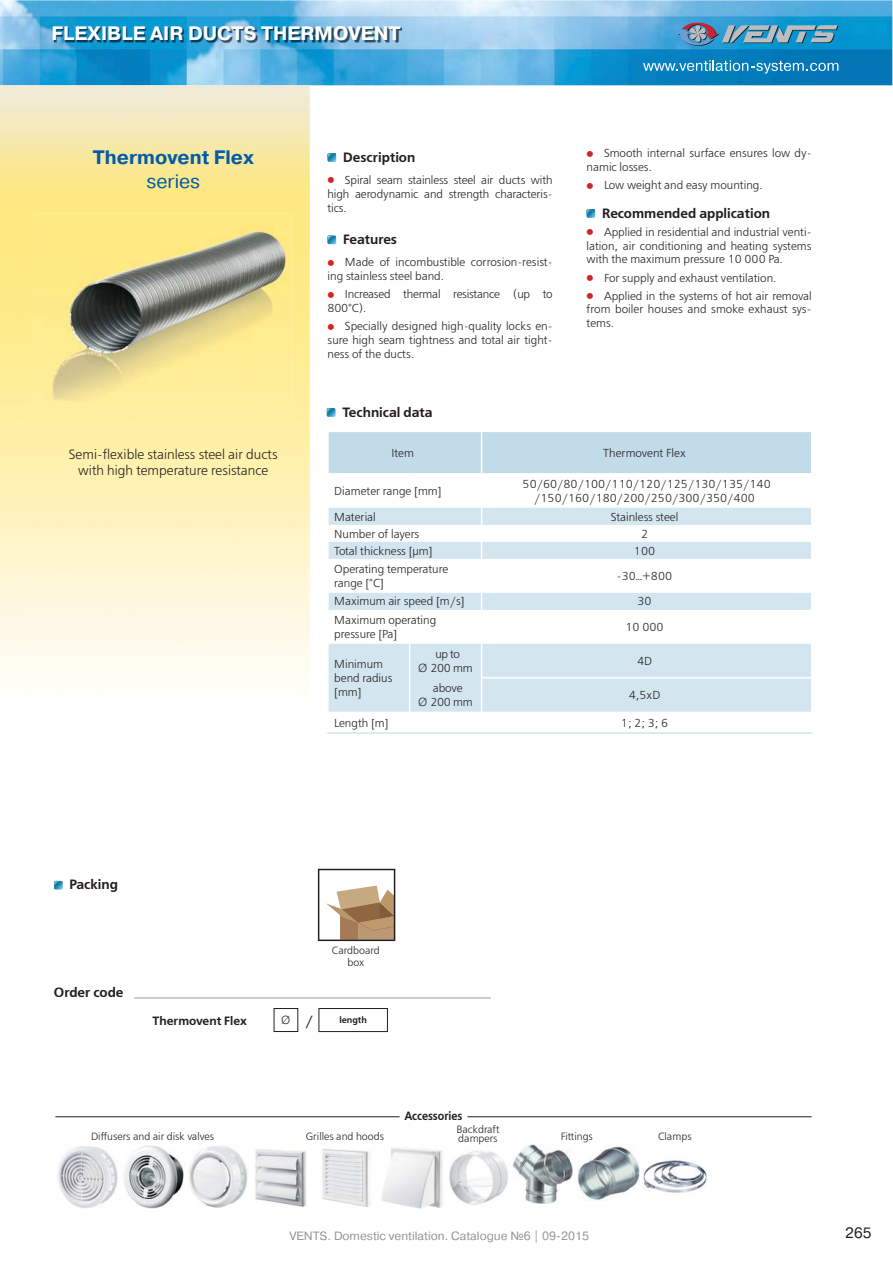
<style>
.page{position:relative;width:893px;height:1263px;background:#fff}
.page>*{position:absolute;margin:0;border:0;box-sizing:border-box;transform-origin:0 0}
.t1{font:700 19.5px "Pragmatica C";color:#fff}
.t2{font:700 19.5px "Pragmatica C";color:#035ba9}
.t3{font:19.5px "Pragmatica C";color:#035ba9}
.t4{font:15px "Pragmatica C";color:#231f20}
.t5{font:700 13.5px "Free Set C";color:#231f20}
.t6{font:13.5px/16.2px "Free Set C";color:#231f20;text-align:center}
.t7{font:12px "Pragmatica C";color:#939598}
.t8{font:700 12px "Free Set C";color:#231f20}
.t9{font:700 12px "Free Set C";color:#231f20;scale:.9 1}
.t10{font:11.55px/13.8px "Free Set C";color:#231f20}
.t11{font:11.55px/13.8px "Free Set C";letter-spacing:-.02em;color:#231f20}
.t12{font:11.55px/13.8px "Free Set C";letter-spacing:-.025em;color:#231f20;text-align:center}
.t13{font:300 11.55px "Helvetica Neue CE";color:#231f20}
.t14{font:10.5px/9px "Free Set C";color:#231f20}
.t15{font:700 9px "Free Set C";color:#231f20}
.s1{font-weight:700;font-size:17.25px;color:#d2232a}
.s2{font-family:"Helvetica Neue CE";font-weight:300}
</style>
<div class="page">
<img style="left:0;top:0;width:892px;height:85px">
<svg style="left:677px;top:22px;width:161px;height:24px;background:#5c96b6"></svg>
<svg style="left:643px;top:60px;width:195px;height:14px;background:#3897c8"></svg>
<img style="left:259px;top:240px;width:51px;height:434px">
<svg style="left:328px;top:153px;width:8px;height:9px"></svg>
<svg style="left:328px;top:236px;width:8px;height:8px"></svg>
<svg style="left:587px;top:209px;width:8px;height:9px"></svg>
<div style="left:329px;top:432px;width:482px;height:41px;background:#c2dbe8"></div>
<svg style="left:329px;top:508px;width:482px;height:204px;fill:#d3e5ef"></svg>
<hr style="left:481px;top:432px;width:1px;height:41px;background:#fff">
<svg style="left:328px;top:508px;width:1px;height:51px"></svg>
<svg style="left:481px;top:508px;width:1px;height:51px"></svg>
<hr style="left:481px;top:559px;width:1px;height:34px;background:#fff">
<svg style="left:328px;top:593px;width:1px;height:17px"></svg>
<svg style="left:481px;top:593px;width:1px;height:17px"></svg>
<hr style="left:481px;top:610px;width:1px;height:34px;background:#fff">
<hr style="left:409px;top:644px;width:1px;height:34px;background:#fff">
<hr style="left:481px;top:644px;width:1px;height:33px;background:#fff">
<hr style="left:409px;top:678px;width:1px;height:34px;background:#fff">
<hr style="left:481px;top:679px;width:1px;height:33px;background:#fff">
<hr style="left:327px;top:732px;width:83px;height:2px;background:#d3e5ef">
<hr style="left:410px;top:732px;width:402px;height:2px;background:#d3e5ef">
<hr style="left:481px;top:677px;width:331px;height:2px;background:#fff">
<svg style="left:327px;top:408px;width:8px;height:9px"></svg>
<svg style="left:54px;top:881px;width:8px;height:8px"></svg>
<hr style="left:134px;top:998px;width:357px;height:1px;background:#9c9ea1">
<div style="left:319px;top:1008px;width:69px;height:24px;border:1px solid #221e1f"></div>
<div style="left:274px;top:1008px;width:24px;height:24px;border:1px solid #221e1f"></div>
<hr style="left:55px;top:1117px;width:345px;height:1px;background:#231f20">
<hr style="left:467px;top:1117px;width:345px;height:1px;background:#231f20">
<img style="left:58px;top:1146px;width:60px;height:62px">
<img style="left:124px;top:1145px;width:182px;height:63px">
<img style="left:322px;top:1149px;width:48px;height:58px">
<img style="left:381px;top:1147px;width:127px;height:61px">
<img style="left:643px;top:1160px;width:64px;height:33px">
<img style="left:513px;top:1144px;width:59px;height:60px">
<img style="left:577px;top:1146px;width:62px;height:54px">
<img style="left:33px;top:214px;width:260px;height:191px">
<svg style="left:318px;top:869px;width:77px;height:72px"></svg>
<img style="left:54px;top:28px;width:348px;height:14px">
<h1 class="t1" style="left:51px;top:27px;width:351px">FLEXIBLE AIR DUCTS THERMOVENT</h1>
<h1 class="t2" style="left:93px;top:151px;width:162px">Thermovent Flex</h1>
<h1 class="t3" style="left:147px;top:169px;width:55px">series</h1>
<p class="t5" style="left:343px;top:152px;width:74px">Description</p>
<p class="t10" style="left:328px;top:174px;width:226px;text-align:justify"><span class="s1">•</span> Spiral seam stainless steel air ducts with high aerodynamic and strength characteris&shy;tics.</p>
<p class="t5" style="left:343px;top:234px;width:55px">Features</p>
<p class="t10" style="left:328px;top:256px;width:227px"><span class="s1">•</span> Made of incombustible corrosion-resist&shy;ing stainless steel band.</p>
<p class="t11" style="left:328px;top:288px;width:226px"><span class="s1">•</span> Increased thermal resistance (up to<br>800°С).</p>
<p class="t10" style="left:328px;top:320px;width:227px;text-align:justify"><span class="s1">•</span> Specially designed high-quality locks en&shy;sure high seam tightness and total air tight&shy;ness of the ducts.</p>
<p class="t5" style="left:342px;top:407px;width:92px">Technical data</p>
<p class="t10" style="left:587px;top:147px;width:226px"><span class="s1">•</span> Smooth internal surface ensures low dy&shy;namic losses.</p>
<p class="t10" style="left:587px;top:179px;width:178px"><span class="s1">•</span> Low weight and easy mounting.</p>
<p class="t5" style="left:602px;top:208px;width:169px">Recommended application</p>
<p class="t10" style="left:587px;top:226px;width:227px;text-align:justify"><span class="s1">•</span> Applied in residential and industrial venti&shy;lation, air conditioning and heating systems with the maximum pressure 10 000 Pa.</p>
<p class="t10" style="left:587px;top:272px;width:191px"><span class="s1">•</span> For supply and exhaust ventilation.</p>
<p class="t10" style="left:587px;top:290px;width:227px;text-align:justify"><span class="s1">•</span> Applied in the systems of hot air remo val from boiler houses and smoke exhaust sys&shy;tems.</p>
<p class="t6" style="left:69px;top:447px;width:210px">Semi-flexible stainless steel air ducts with high temperature resistance</p>
<p class="t10" style="left:391px;top:447px;width:24px">Item</p>
<p class="t10" style="left:603px;top:447px;width:84px">Thermovent Flex</p>
<p class="t10" style="left:334px;top:485px;width:109px">Diameter range [mm]</p>
<p class="t10" style="left:522px;top:478px;width:250px;text-align:center">50/60/80/100/110/120/125/130/135/140 /150/160/180/200/250/300/350/400</p>
<p class="t10" style="left:334px;top:510px;width:43px">Material</p>
<p class="t10" style="left:611px;top:510px;width:69px">Stainless steel</p>
<p class="t10" style="left:334px;top:527px;width:87px">Number of layers</p>
<p class="t10" style="left:641px;top:527px;width:9px">2</p>
<p class="t10" style="left:334px;top:544px;width:100px">Total thickness [μm]</p>
<p class="t10" style="left:634px;top:544px;width:23px">100</p>
<p class="t10" style="left:334px;top:563px;width:116px">Operating temperature range [°C]</p>
<p class="t10" style="left:617px;top:570px;width:57px">-30…+800</p>
<p class="t10" style="left:334px;top:595px;width:132px">Maximum air speed [m/s]</p>
<p class="t10" style="left:637px;top:595px;width:16px">30</p>
<p class="t10" style="left:334px;top:614px;width:104px">Maximum operating pressure [Pa]</p>
<p class="t10" style="left:625px;top:621px;width:40px">10 000</p>
<p class="t10" style="left:334px;top:658px;width:60px">Minimum bend radius [mm]</p>
<p class="t10" style="left:419px;top:648px;width:56px;text-align:center">up to<br><span class="s2">Ø</span> 200 mm</p>
<p class="t10" style="left:637px;top:655px;width:17px">4D</p>
<p class="t12" style="left:419px;top:682px;width:56px">above<br><span class="s2">Ø</span> 200 mm</p>
<p class="t10" style="left:629px;top:689px;width:33px">4,5хD</p>
<p class="t10" style="left:334px;top:717px;width:56px">Length [m]</p>
<p class="t10" style="left:621px;top:717px;width:49px">1; 2; 3; 6</p>
<p class="t5" style="left:70px;top:880px;width:50px">Packing</p>
<p class="t5" style="left:54px;top:987px;width:71px">Order code</p>
<p class="t14" style="left:332px;top:944px;width:49px;line-height:12.6px;text-align:center">Сardboard box</p>
<p class="t8" style="left:153px;top:1017px;width:96px">Thermovent Flex</p>
<p class="t13" style="left:282px;top:1013px;width:10px">Ø</p>
<p class="t8" style="left:305px;top:1016px;width:9px">/</p>
<p class="t15" style="left:339px;top:1017px;width:29px">length</p>
<p class="t9" style="left:404px;top:1111px;width:66px">Accessories</p>
<p class="t14" style="left:456px;top:1126px;width:45px">Backdraft dampers</p>
<p class="t14" style="left:91px;top:1133px;width:125px">Diffusers and air disk valves</p>
<p class="t14" style="left:306px;top:1132px;width:80px">Grilles and hoods</p>
<p class="t14" style="left:561px;top:1132px;width:34px">Fittings</p>
<p class="t14" style="left:658px;top:1133px;width:35px">Clamps</p>
<p class="t7" style="left:289px;top:1229px;width:301px">VENTS. Domestic ventilation. Catalogue №6 | 09-2015</p>
<p class="t4" style="left:845px;top:1224px;width:28px">265</p>
</div>
